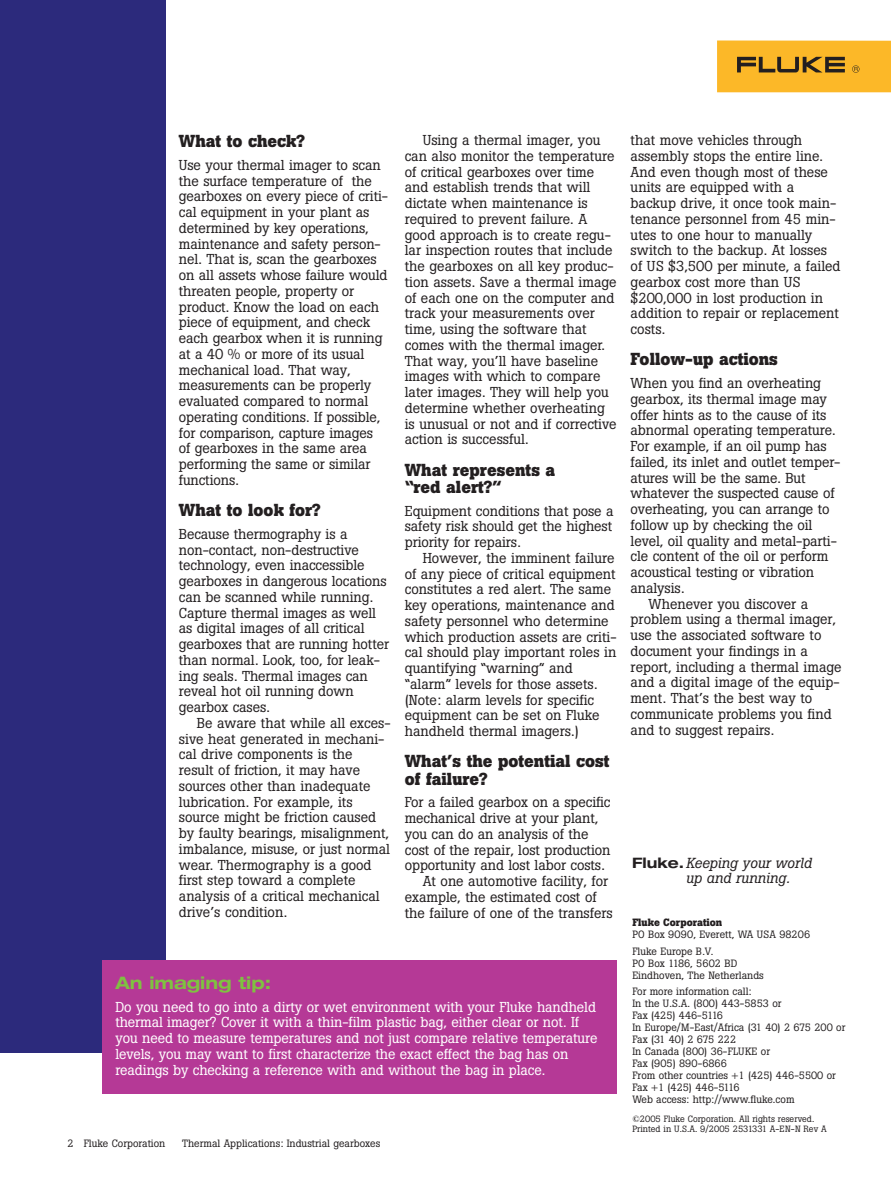
<style>
.page{position:relative;width:891px;height:1188px;background:#fff}
.page>*{position:absolute;margin:0;border:0;box-sizing:border-box;transform-origin:0 0}
.t1{font:700 17.25px/17.2px "Boton";color:#231f20}
.t2{font:700 expanded 17.25px "Helvetica Neue";color:#7fc241}
.t3{font:italic 14.4px/14.4px "Boton";color:#231f20}
.t4{font:14.25px/15.8px "Boton";color:#231f20}
.t5{font:14.25px/15.8px "Boton";letter-spacing:-.005em;color:#fff}
.t6{font:10.5px/12px "Boton";color:#231f20}
.t7{font:700 10.5px "Boton";color:#231f20}
.t8{font:9px/9.8px "Boton";color:#231f20}
.s1{font-family:"Helvetica Neue";font-weight:700;font-style:normal;font-stretch:expanded}
</style>
<div class="page">
<div style="left:0;top:0;width:165px;height:1053px;background:#2c2a7c"></div>
<div style="left:717px;top:41px;width:174px;height:51px;background:#fcb828"></div>
<svg style="left:737px;top:57px;width:108px;height:15px"></svg>
<svg style="left:852px;top:65px;width:7px;height:8px"></svg>
<div style="left:102px;top:960px;width:515px;height:134px;background:#b53996"></div>
<p class="t1" style="left:179px;top:134px;width:128px">What to check?</p>
<p class="t4" style="left:179px;top:158px;width:211px">Use your thermal imager to scan the surface temperature of the gearboxes on every piece of criti&shy;cal equipment in your plant as determined by key operations, maintenance and safety person&shy;nel. That is, scan the gearboxes on all assets whose failure would threaten people, property or product. Know the load on each piece of equipment, and check each gearbox when it is running at a 40 % or more of its usual mechanical load. That way, measurements can be properly evaluated compared to normal operating conditions. If possible, for comparison, capture images of gearboxes in the same area performing the same or similar functions.</p>
<p class="t1" style="left:179px;top:503px;width:144px">What to look for?</p>
<p class="t4" style="left:179px;top:527px;width:212px">Because thermography is a non-contact, non-destructive technology, even inaccessible gearboxes in dangerous locations can be scanned while running.<br>Capture thermal images as well as digital images of all critical gearboxes that are running hotter than normal. Look, too, for leak&shy;ing seals. Thermal images can reveal hot oil running down gearbox cases.</p>
<p class="t4" style="left:179px;top:716px;width:213px;text-indent:18px">Be aware that while all exces&shy;sive heat generated in mechani&shy;cal drive components is the result of friction, it may have sources other than inadequate lubrication. For example, its source might be friction caused by faulty bearings, misalignment, imbalance, misuse, or just normal wear. Thermography is a good first step toward a complete analysis of a critical mechanical drive’s condition.</p>
<p class="t4" style="left:405px;top:134px;width:213px;text-indent:18px">Using a thermal imager, you can also monitor the temperature of critical gearboxes over time and establish trends that will dictate when maintenance is required to prevent failure. A good approach is to create regu&shy;lar inspection routes that include the gearboxes on all key produc&shy;tion assets. Save a thermal image of each one on the computer and track your measurements over time, using the software that comes with the thermal imager.<br>That way, you’ll have baseline images with which to compare later images. They will help you determine whether overheating is unusual or not and if corrective action is successful.</p>
<p class="t1" style="left:405px;top:463px;width:152px">What represents a “red alert?”</p>
<p class="t4" style="left:405px;top:504px;width:210px;text-align:justify">Equipment conditions that pose a safety risk should get the highest priority for repairs.</p>
<p class="t4" style="left:405px;top:551px;width:213px;text-indent:18px">However, the imminent failure of any piece of critical equipment constitutes a red alert. The same key operations, maintenance and safety personnel who determine which production assets are criti&shy;cal should play important roles in quantifying “warning” and “alarm” levels for those assets. (Note: alarm levels for specific equipment can be set on Fluke handheld thermal imagers.)</p>
<p class="t1" style="left:405px;top:754px;width:206px">What’s the potential cost of failure?</p>
<p class="t4" style="left:405px;top:796px;width:207px">For a failed gearbox on a specific</p>
<p class="t4" style="left:405px;top:812px;width:195px">mechanical drive at your plant,</p>
<p class="t4" style="left:405px;top:827px;width:185px">you can do an analysis of the</p>
<p class="t4" style="left:405px;top:843px;width:207px">cost of the repair, lost production</p>
<p class="t4" style="left:405px;top:859px;width:202px">opportunity and lost labor costs.</p>
<p class="t4" style="left:423px;top:875px;width:187px">At one automotive facility, for</p>
<p class="t4" style="left:405px;top:890px;width:193px">example, the estimated cost of</p>
<p class="t4" style="left:405px;top:906px;width:209px">the failure of one of the transfers</p>
<p class="t2" style="left:115px;top:977px;width:157px">An imaging tip:</p>
<p class="t5" style="left:115px;top:1000px;width:484px">Do you need to go into a dirty or wet environment with your Fluke handheld thermal imager? Cover it with a thin-film plastic bag, either clear or not. If you need to measure temperatures and not just compare relative temperature levels, you may want to first characterize the exact effect the bag has on readings by checking a reference with and without the bag in place.</p>
<p class="t6" style="left:67px;top:1139px;width:99px">2 Fluke Corporation</p>
<p class="t6" style="left:182px;top:1139px;width:200px">Thermal Applications: Industrial gearboxes</p>
<p class="t4" style="left:631px;top:134px;width:212px">that move vehicles through assembly stops the entire line.<br>And even though most of these units are equipped with a backup drive, it once took main&shy;tenance personnel from 45 min&shy;utes to one hour to manually switch to the backup. At losses of US $3,500 per minute, a failed gearbox cost more than US $200,000 in lost production in addition to repair or replacement costs.</p>
<p class="t1" style="left:631px;top:352px;width:149px">Follow-up actions</p>
<p class="t4" style="left:631px;top:377px;width:192px">When you find an overheating</p>
<p class="t4" style="left:631px;top:392px;width:198px">gearbox, its thermal image may</p>
<p class="t4" style="left:631px;top:408px;width:197px">offer hints as to the cause of its</p>
<p class="t4" style="left:631px;top:424px;width:206px">abnormal operating temperature.</p>
<p class="t4" style="left:631px;top:440px;width:198px">For example, if an oil pump has</p>
<p class="t4" style="left:631px;top:455px;width:211px">failed, its inlet and outlet temper-</p>
<p class="t4" style="left:631px;top:471px;width:177px">atures will be the same. But</p>
<p class="t4" style="left:631px;top:487px;width:206px">whatever the suspected cause of</p>
<p class="t4" style="left:631px;top:503px;width:200px">overheating, you can arrange to</p>
<p class="t4" style="left:631px;top:518px;width:183px">follow up by checking the oil</p>
<p class="t4" style="left:631px;top:534px;width:208px">level, oil quality and metal-parti-</p>
<p class="t4" style="left:631px;top:550px;width:199px">cle content of the oil or perform</p>
<p class="t4" style="left:631px;top:566px;width:185px">acoustical testing or vibration</p>
<p class="t4" style="left:631px;top:581px;width:55px">analysis.</p>
<p class="t4" style="left:649px;top:597px;width:161px">Whenever you discover a</p>
<p class="t4" style="left:631px;top:613px;width:207px">problem using a thermal imager,</p>
<p class="t4" style="left:631px;top:629px;width:192px">use the associated software to</p>
<p class="t4" style="left:631px;top:644px;width:179px">document your findings in a</p>
<p class="t4" style="left:631px;top:660px;width:212px">report, including a thermal image</p>
<p class="t4" style="left:631px;top:676px;width:210px">and a digital image of the equip-</p>
<p class="t4" style="left:631px;top:692px;width:183px">ment. That’s the best way to</p>
<p class="t4" style="left:631px;top:707px;width:203px">communicate problems you find</p>
<p class="t4" style="left:631px;top:723px;width:145px">and to suggest repairs.</p>
<p class="t3" style="left:686px;top:858px;width:127px;text-indent:-54px"><span class="s1">Fluke.</span>Keeping your world up and running.</p>
<p class="t7" style="left:632px;top:919px;width:91px">Fluke Corporation</p>
<p class="t6" style="left:632px;top:928px;width:179px;line-height:16.5px">PO Box 9090, Everett, WA USA 98206<br>Fluke Europe B.V.</p>
<p class="t6" style="left:632px;top:958px;width:133px">PO Box 1186, 5602 BD<br>Eindhoven, The Netherlands</p>
<p class="t6" style="left:632px;top:987px;width:215px">For more information call:<br>In the U.S.A. (800) 443-5853 or<br>Fax (425) 446-5116<br>In Europe/M-East/Africa (31 40) 2 675 200 or<br>Fax (31 40) 2 675 222<br>In Canada (800) 36-FLUKE or<br>Fax (905) 890-6866<br>From other countries +1 (425) 446-5500 or<br>Fax +1 (425) 446-5116<br>Web access: http://www.fluke.com</p>
<p class="t8" style="left:632px;top:1115px;width:196px">©2005 Fluke Corporation. All rights reserved.<br>Printed in U.S.A. 9/2005 2531331 A-EN-N Rev A</p>
</div>
